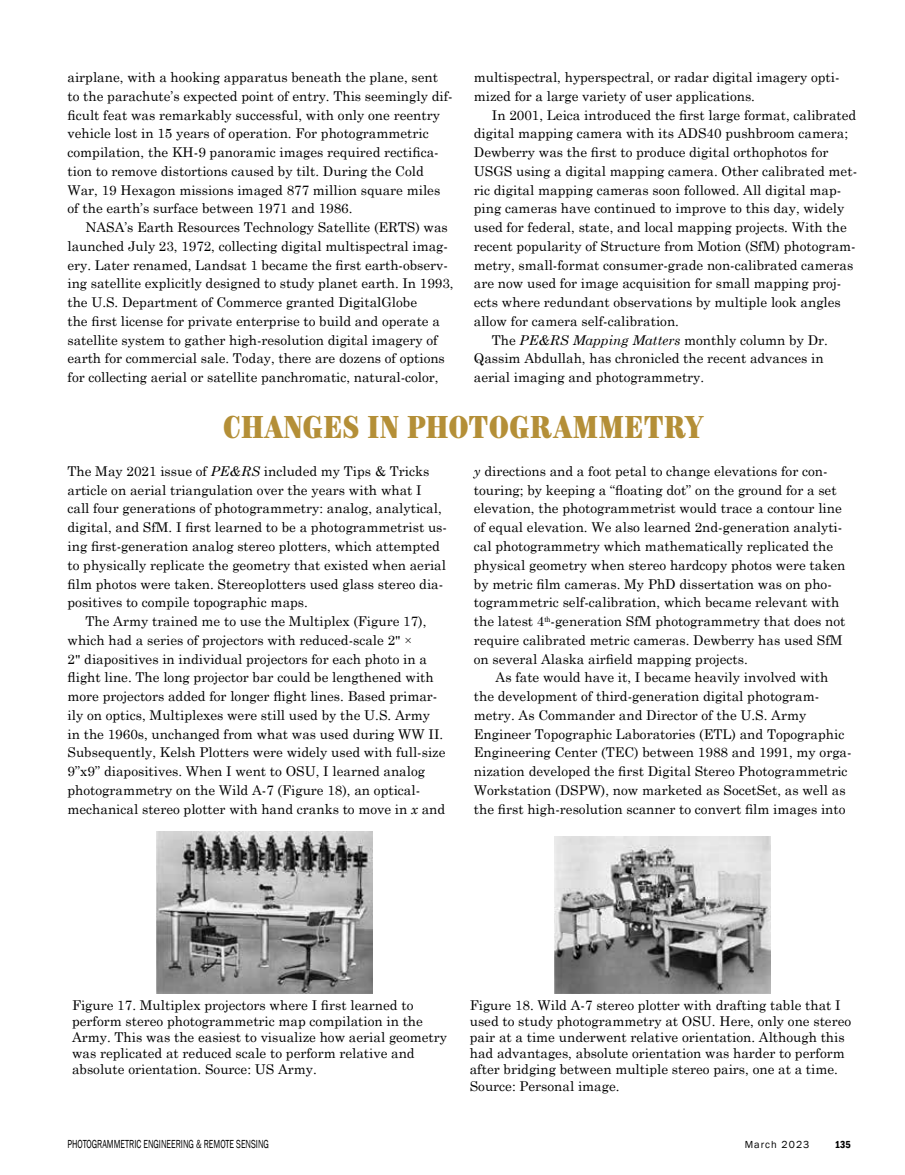
<style>
.page{position:relative;width:905px;height:1175px;background:#fff}
.page>*{position:absolute;margin:0;border:0;box-sizing:border-box;transform-origin:0 0}
.t1{font:27px "Brim Narrow Face";color:#b48f37}
.t2{font:13.5px/18.8px "Century Schoolbook";color:#000}
.t3{font:12px "Franklin Gothic";color:#000;scale:.7 1}
.t4{font:10.5px "Franklin Gothic";letter-spacing:.1em;color:#000}
.t5{font:10.5px "Franklin Gothic";color:#000}
.t6{font:600 condensed 10.5px "Franklin Gothic";color:#000}
.s1{font-style:italic}
.s2{font-family:"Times New Roman"}
</style>
<div class="page">
<img style="left:157px;top:831px;width:216px;height:162px">
<img style="left:554px;top:837px;width:216px;height:156px">
<p class="t2" style="left:68px;top:67px;width:387px">airplane, with a hooking apparatus beneath the plane, sent to the parachute’s expected point of entry. This seemingly dif&shy;ficult feat was remarkably successful, with only one reentry vehicle lost in 15 years of operation. For photogrammetric compilation, the KH-9 panoramic images required rectifica&shy;tion to remove distortions caused by tilt. During the Cold War, 19 Hexagon missions imaged 877 million square miles of the earth’s surface between 1971 and 1986.</p>
<p class="t2" style="left:68px;top:217px;width:387px;text-indent:18px">NASA’s Earth Resources Technology Satellite (ERTS) was launched July 23, 1972, collecting digital multispectral imag&shy;ery. Later renamed, Landsat 1 became the first earth-observ&shy;ing satellite explicitly designed to study planet earth. In 1993, the U.S. Department of Commerce granted DigitalGlobe<br>the first license for private enterprise to build and operate a satellite system to gather high-resolution digital imagery of earth for commercial sale. Today, there are dozens of options for collecting aerial or satellite panchromatic, natural-color,</p>
<p class="t2" style="left:474px;top:67px;width:367px">multispectral, hyperspectral, or radar digital imagery opti&shy;mized for a large variety of user applications.</p>
<p class="t2" style="left:492px;top:104px;width:366px">In 2001, Leica introduced the first large format, calibrated</p>
<p class="t2" style="left:474px;top:123px;width:376px">digital mapping camera with its ADS40 pushbroom camera;</p>
<p class="t2" style="left:474px;top:142px;width:356px">Dewberry was the first to produce digital orthophotos for</p>
<p class="t2" style="left:474px;top:160px;width:385px">USGS using a digital mapping camera. Other calibrated met-</p>
<p class="t2" style="left:474px;top:179px;width:369px">ric digital mapping cameras soon followed. All digital map-</p>
<p class="t2" style="left:474px;top:198px;width:372px">ping cameras have continued to improve to this day, widely</p>
<p class="t2" style="left:474px;top:217px;width:374px">used for federal, state, and local mapping projects. With the</p>
<p class="t2" style="left:474px;top:235px;width:383px">recent popularity of Structure from Motion (SfM) photogram-</p>
<p class="t2" style="left:474px;top:254px;width:381px">metry, small-format consumer-grade non-calibrated cameras</p>
<p class="t2" style="left:474px;top:273px;width:369px">are now used for image acquisition for small mapping proj-</p>
<p class="t2" style="left:474px;top:292px;width:368px">ects where redundant observations by multiple look angles</p>
<p class="t2" style="left:474px;top:310px;width:207px">allow for camera self-calibration.</p>
<p class="t2" style="left:492px;top:329px;width:338px">The <span class="s1">PE&amp;RS Mapping Matters</span> monthly column by Dr.</p>
<p class="t2" style="left:474px;top:348px;width:351px">Qassim Abdullah, has chronicled the recent advances in</p>
<p class="t2" style="left:474px;top:367px;width:232px">aerial imaging and photogrammetry.</p>
<h1 class="t1" style="left:223px;top:409px;width:482px">CHANGES IN PHOTOGRAMMETRY</h1>
<p class="t2" style="left:68px;top:460px;width:363px">The May 2021 issue of <span class="s1">PE&amp;RS</span> included my Tips &amp; Tricks</p>
<p class="t2" style="left:68px;top:479px;width:356px">article on aerial triangulation over the years with what I</p>
<p class="t2" style="left:68px;top:498px;width:376px">call four generations of photogrammetry: analog, analytical,</p>
<p class="t2" style="left:68px;top:517px;width:381px">digital, and SfM. I first learned to be a photogrammetrist us-</p>
<p class="t2" style="left:68px;top:535px;width:374px">ing first-generation analog stereo plotters, which attempted</p>
<p class="t2" style="left:68px;top:554px;width:380px">to physically replicate the geometry that existed when aerial</p>
<p class="t2" style="left:68px;top:573px;width:377px">film photos were taken. Stereoplotters used glass stereo dia-</p>
<p class="t2" style="left:68px;top:592px;width:242px">positives to compile topographic maps.</p>
<p class="t2" style="left:85px;top:610px;width:342px">The Army trained me to use the Multiplex (Figure 17),</p>
<p class="t2" style="left:68px;top:629px;width:346px">which had a series of projectors with reduced-scale 2<span class="s2">" ×</span></p>
<p class="t2" style="left:68px;top:648px;width:361px">2<span class="s2">"</span> diapositives in individual projectors for each photo in a</p>
<p class="t2" style="left:68px;top:667px;width:368px">flight line. The long projector bar could be lengthened with</p>
<p class="t2" style="left:68px;top:685px;width:371px">more projectors added for longer flight lines. Based primar-</p>
<p class="t2" style="left:68px;top:704px;width:364px">ily on optics, Multiplexes were still used by the U.S. Army</p>
<p class="t2" style="left:68px;top:723px;width:377px">in the 1960s, unchanged from what was used during WW II.</p>
<p class="t2" style="left:68px;top:742px;width:379px">Subsequently, Kelsh Plotters were widely used with full-size</p>
<p class="t2" style="left:68px;top:760px;width:359px">9”x9” diapositives. When I went to OSU, I learned analog</p>
<p class="t2" style="left:68px;top:779px;width:354px">photogrammetry on the Wild A-7 (Figure 18), an optical-</p>
<p class="t2" style="left:68px;top:798px;width:379px">mechanical stereo plotter with hand cranks to move in <span class="s1">x</span> and</p>
<p class="t2" style="left:474px;top:460px;width:373px"><span class="s1">y</span> directions and a foot petal to change elevations for con&shy;touring; by keeping a “floating dot” on the ground for a set elevation, the photogrammetrist would trace a contour line of equal elevation. We also learned 2nd-generation analyti&shy;cal photogrammetry which mathematically replicated the physical geometry when stereo hardcopy photos were taken by metric film cameras. My PhD dissertation was on pho&shy;togrammetric self-calibration, which became relevant with the latest 4<sup>th</sup>-generation SfM photogrammetry that does not require calibrated metric cameras. Dewberry has used SfM on several Alaska airfield mapping projects.</p>
<p class="t2" style="left:474px;top:667px;width:379px;text-indent:22px">As fate would have it, I became heavily involved with the development of third-generation digital photogram&shy;metry. As Commander and Director of the U.S. Army Engineer Topographic Laboratories (ETL) and Topographic Engineering Center (TEC) between 1988 and 1991, my orga&shy;nization developed the first Digital Stereo Photogrammetric Workstation (DSPW), now marketed as SocetSet, as well as the first high-resolution scanner to convert film images into</p>
<p class="t2" style="left:72px;top:995px;width:376px;line-height:16.2px">Figure 17. Multiplex projectors where I first learned to perform stereo photogrammetric map compilation in the Army. This was the easiest to visualize how aerial geometry was replicated at reduced scale to perform relative and absolute orientation. Source: US Army.</p>
<p class="t2" style="left:469px;top:995px;width:383px;line-height:16.2px">Figure 18. Wild A-7 stereo plotter with drafting table that I used to study photogrammetry at OSU. Here, only one stereo pair at a time underwent relative orientation. Although this had advantages, absolute orientation was harder to perform after bridging between multiple stereo pairs, one at a time.<br>Source: Personal image.</p>
<p class="t3" style="left:69px;top:1135px;width:289px">PHOTOGRAMMETRIC ENGINEERING &amp; REMOTE SENSING</p>
<p class="t5" style="left:756px;top:1137px;width:57px">March 2023</p>
<p class="t6" style="left:836px;top:1136px;width:18px">135</p>
<p class="t3" style="left:68px;top:1136px;width:289px">PHOTOGRAMMETRIC ENGINEERING &amp; REMOTE SENSING</p>
<p class="t4" style="left:744px;top:1138px;width:66px">March 2023</p>
<p class="t6" style="left:834px;top:1137px;width:18px">135</p>
</div>
